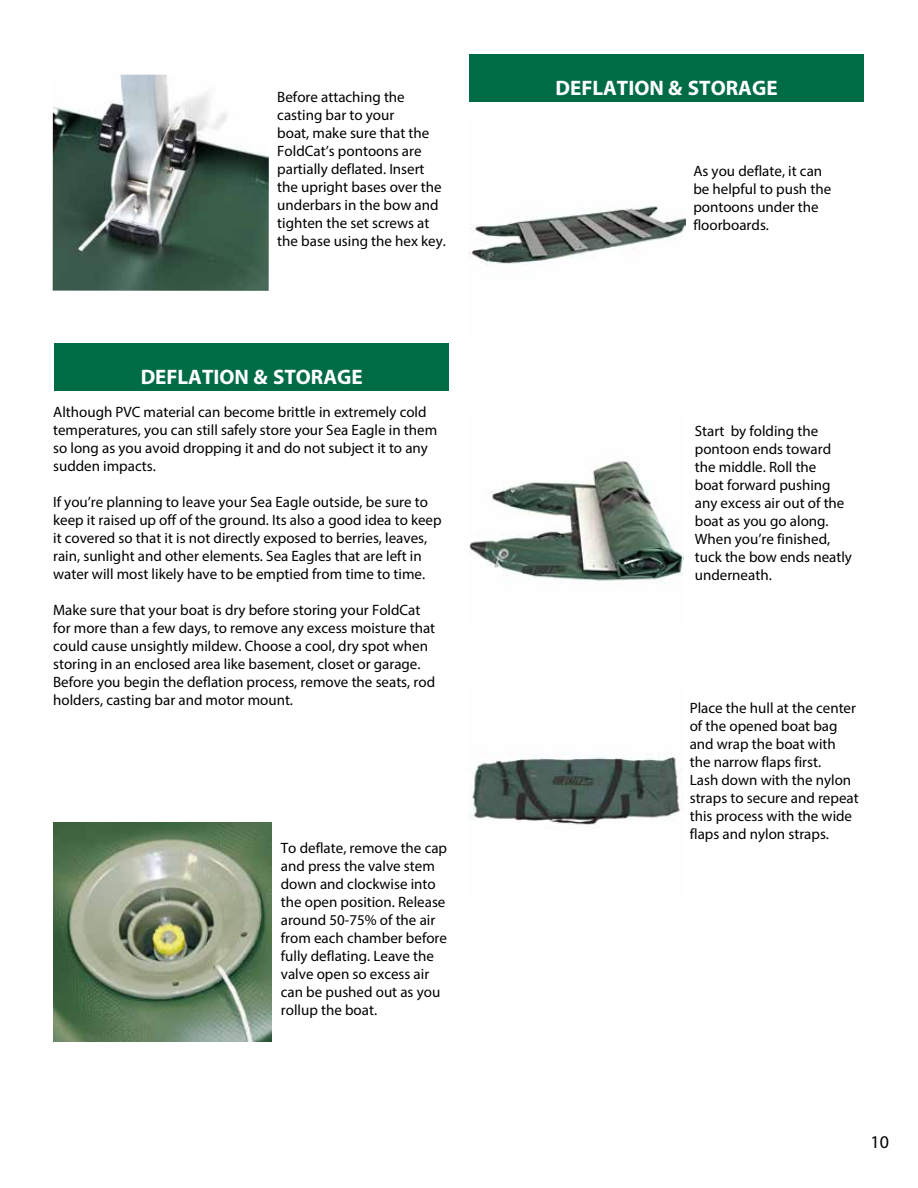
<style>
.page{position:relative;width:918px;height:1188px;background:#fff}
.page>*{position:absolute;margin:0;border:0;box-sizing:border-box;transform-origin:0 0}
.t1{font:700 21px "Myriad Pro";color:#fff}
.t2{font:18px "Myriad Pro";color:#000}
.t3{font:15px/18px "Myriad Pro";color:#000}
</style>
<div class="page">
<img style="left:53px;top:75px;width:216px;height:216px">
<div style="left:54px;top:343px;width:395px;height:47px;background:#006c46"></div>
<img style="left:53px;top:823px;width:218px;height:218px">
<img style="left:468px;top:206px;width:217px;height:60px">
<img style="left:468px;top:460px;width:216px;height:124px">
<img style="left:468px;top:756px;width:212px;height:72px">
<div style="left:469px;top:54px;width:395px;height:47px;background:#006c46"></div>
<p class="t3" style="left:277px;top:88px;width:170px">Before attaching the casting bar to your<br>boat, make sure that the<br>FoldCat’s pontoons are partially deflated. Insert the upright bases over the underbars in the bow and tighten the set screws at the base using the hex key.</p>
<h1 class="t1" style="left:141px;top:363px;width:224px">DEFLATION &amp; STORAGE</h1>
<p class="t3" style="left:53px;top:403px;width:386px">Although PVC material can become brittle in extremely cold temperatures, you can still safely store your Sea Eagle in them so long as you avoid dropping it and do not subject it to any sudden impacts.</p>
<p class="t3" style="left:53px;top:493px;width:390px">If you’re planning to leave your Sea Eagle outside, be sure to keep it raised up off of the ground. Its also a good idea to keep it covered so that it is not directly exposed to berries, leaves, rain, sunlight and other elements. Sea Eagles that are left in water will most likely have to be emptied from time to time.</p>
<p class="t3" style="left:53px;top:601px;width:384px">Make sure that your boat is dry before storing your FoldCat for more than a few days, to remove any excess moisture that could cause unsightly mildew. Choose a cool, dry spot when storing in an enclosed area like basement, closet or garage.<br>Before you begin the deflation process, remove the seats, rod holders, casting bar and motor mount.</p>
<p class="t3" style="left:281px;top:839px;width:168px">To deflate, remove the cap and press the valve stem down and clockwise into the open position. Release around 50-75% of the air from each chamber before fully deflating. Leave the valve open so excess air can be pushed out as you rollup the boat.</p>
<h1 class="t1" style="left:556px;top:74px;width:224px">DEFLATION &amp; STORAGE</h1>
<p class="t3" style="left:693px;top:162px;width:139px">As you deflate, it can be helpful to push the pontoons under the floorboards.</p>
<p class="t3" style="left:695px;top:422px;width:159px">Start by folding the pontoon ends toward the middle. Roll the<br>boat forward pushing any excess air out of the boat as you go along.<br>When you’re finished, tuck the bow ends neatly underneath.</p>
<p class="t3" style="left:690px;top:699px;width:170px">Place the hull at the center of the opened boat bag and wrap the boat with the narrow flaps first.<br>Lash down with the nylon straps to secure and repeat this process with the wide flaps and nylon straps.</p>
<p class="t2" style="left:870px;top:1130px;width:20px">10</p>
</div>
